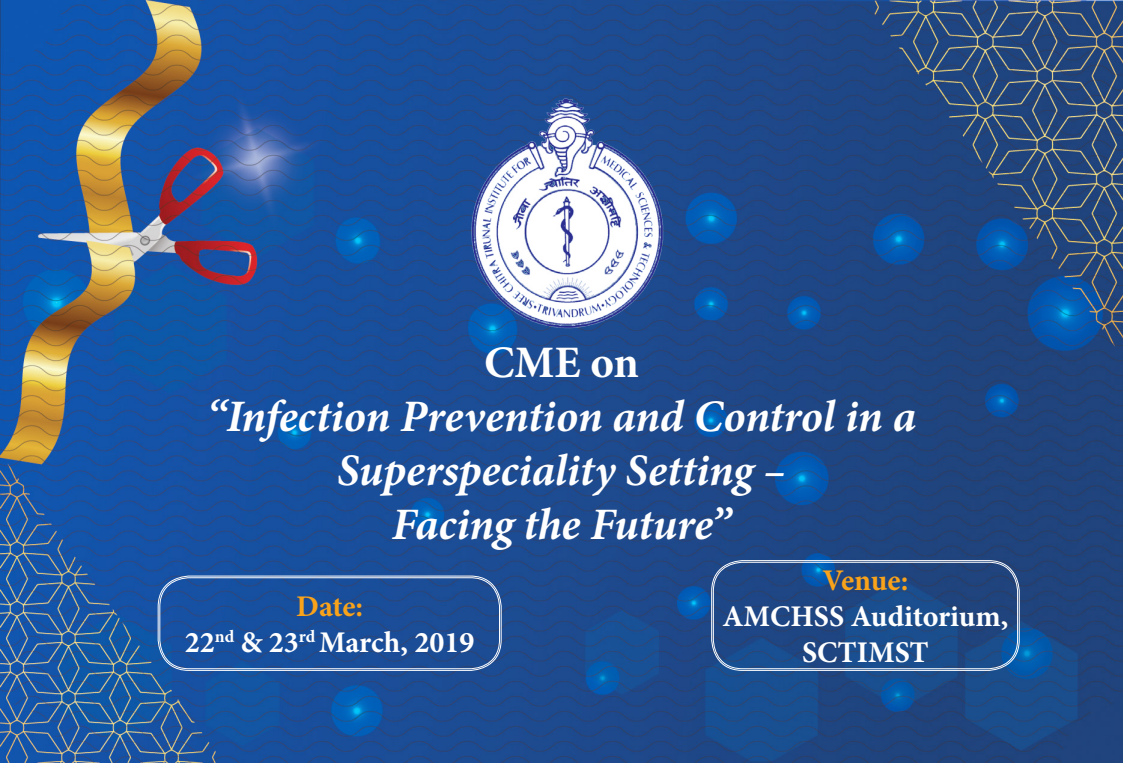
<style>
.page{position:relative;width:1123px;height:763px;background:#fff}
.page>*{position:absolute;margin:0;border:0;box-sizing:border-box;transform-origin:0 0}
.t1{font:italic 700 45px/54px "Minion Pro";letter-spacing:-.005em;color:#fff;text-align:center}
.t2{font:700 45px "Minion Pro";color:#fff}
.t3{font:700 30px/36px "Minion Pro";color:#fff;text-align:center}
.t4{font:700 30px "Minion Pro";letter-spacing:-.005em;color:#f9a31b}
.s1{color:#f9a31b}
</style>
<div class="page">
<img style="left:0;top:0;width:1123px;height:763px">
<img style="left:465px;top:92px;width:205px;height:240px">
<div style="left:158px;top:575px;width:343px;height:95px;border:1px solid #fff;border-radius:31px"></div>
<div style="left:159px;top:577px;width:341px;height:92px;border:1px solid #fff;border-radius:29px"></div>
<div style="left:711px;top:560px;width:308px;height:110px;border:1px solid #fff;border-radius:31px"></div>
<div style="left:713px;top:562px;width:305px;height:107px;border:1px solid #fff;border-radius:29px"></div>
<p class="t2" style="left:484px;top:331px;width:156px">CME on</p>
<p class="t1" style="left:207px;top:389px;width:710px">“Infection Prevention and Control in a<br>Superspeciality Setting –<br>Facing the Future”</p>
<p class="t3" style="left:185px;top:588px;width:291px"><span class="s1">Date:<br></span>22<sup>nd</sup> &amp; 23<sup>rd</sup> March, 2019</p>
<p class="t4" style="left:822px;top:559px;width:87px">Venue:</p>
<p class="t3" style="left:722px;top:598px;width:288px">AMCHSS Auditorium,<br>SCTIMST</p>
</div>
